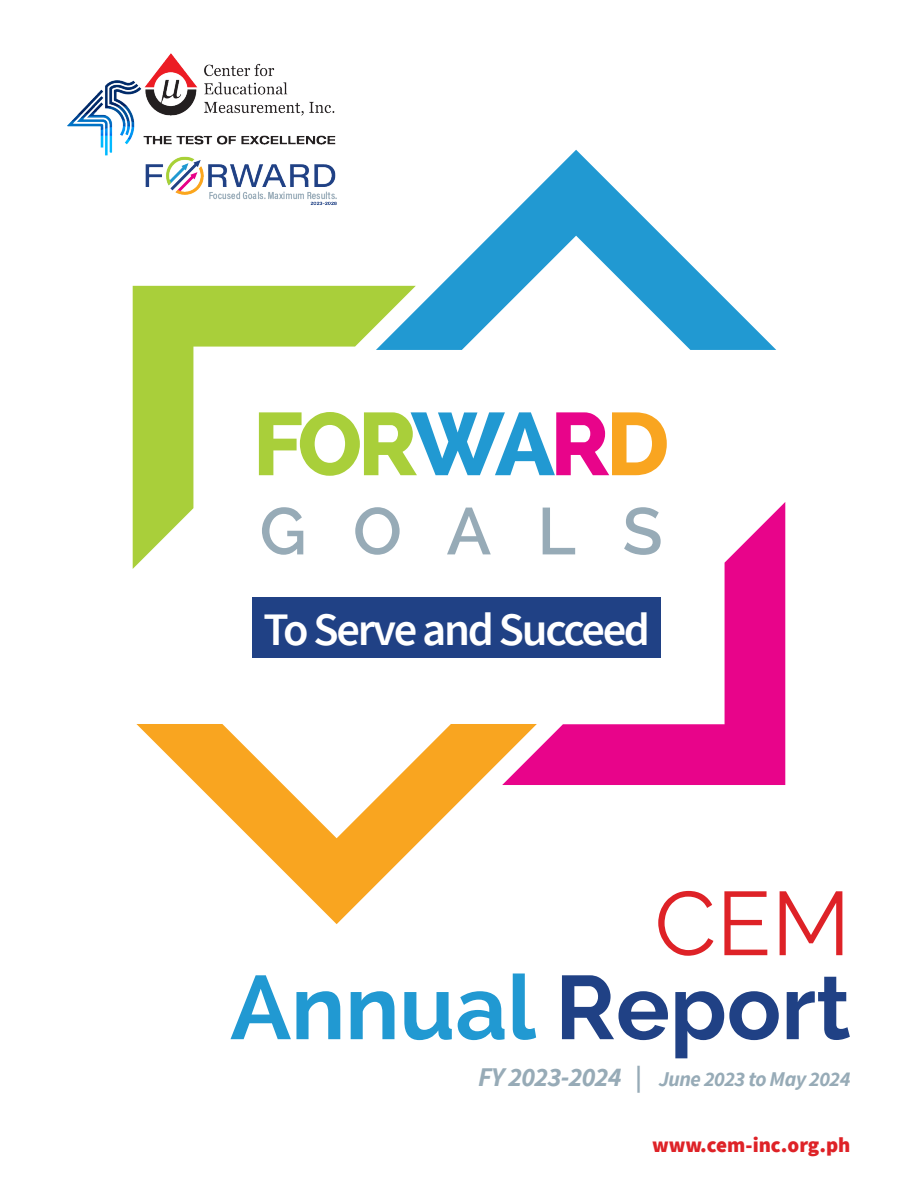
<style>
.page{position:relative;width:918px;height:1188px;background:#fff}
.page>*{position:absolute;margin:0;border:0;box-sizing:border-box;transform-origin:0 0}
.t1{font:700 90px "Raleway";color:#2199d2}
.t2{font:90px "Raleway";color:#de2227}
.Body{font:800 88.5px "Raleway";letter-spacing:-.055em;color:#a9cf3a}
.Body-2{font:600 66px "Raleway";letter-spacing:.7em;color:#97abb7}
.Body-3{font:600 46.5px "Source Sans Pro";letter-spacing:-.05em;color:#fff}
.t3{font:italic 700 21px "Source Sans Pro";letter-spacing:-.025em;color:#97abb7}
.Body-4{font:900 21px "Source Sans Pro";color:#de2227}
.s1{color:#2199d2}
.s2{color:#e8048a}
.s3{color:#f9a520}
.s4{color:#204185}
.s5{font-size:27px}
</style>
<div class="page">
<img style="left:68px;top:54px;width:269px;height:151px">
<svg style="left:133px;top:286px;width:243px;height:283px"></svg>
<svg style="left:502px;top:502px;width:283px;height:283px"></svg>
<svg style="left:136px;top:724px;width:401px;height:200px"></svg>
<svg style="left:376px;top:150px;width:400px;height:200px"></svg>
<div style="left:253px;top:598px;width:408px;height:60px;background:#204185"></div>
<p class="Body" style="left:253px;top:394px;width:418px">FOR<span class="s1">WA</span><span class="s2">R</span><span class="s3">D</span></p>
<p class="Body-2" style="left:259px;top:493px;width:405px">GOALS</p>
<p class="Body-3" style="left:264px;top:601px;width:388px">To Serve and Succeed</p>
<p class="t2" style="left:654px;top:871px;width:198px">CEM</p>
<p class="t1" style="left:230px;top:956px;width:622px">Annual <span class="s4">Report</span></p>
<p class="t3" style="left:478px;top:1065px;width:374px"><span class="s5">FY 2023-2024 |</span> June 2023 to May 2024</p>
<p class="Body-4" style="left:652px;top:1131px;width:200px">www.cem-inc.org.ph</p>
</div>
